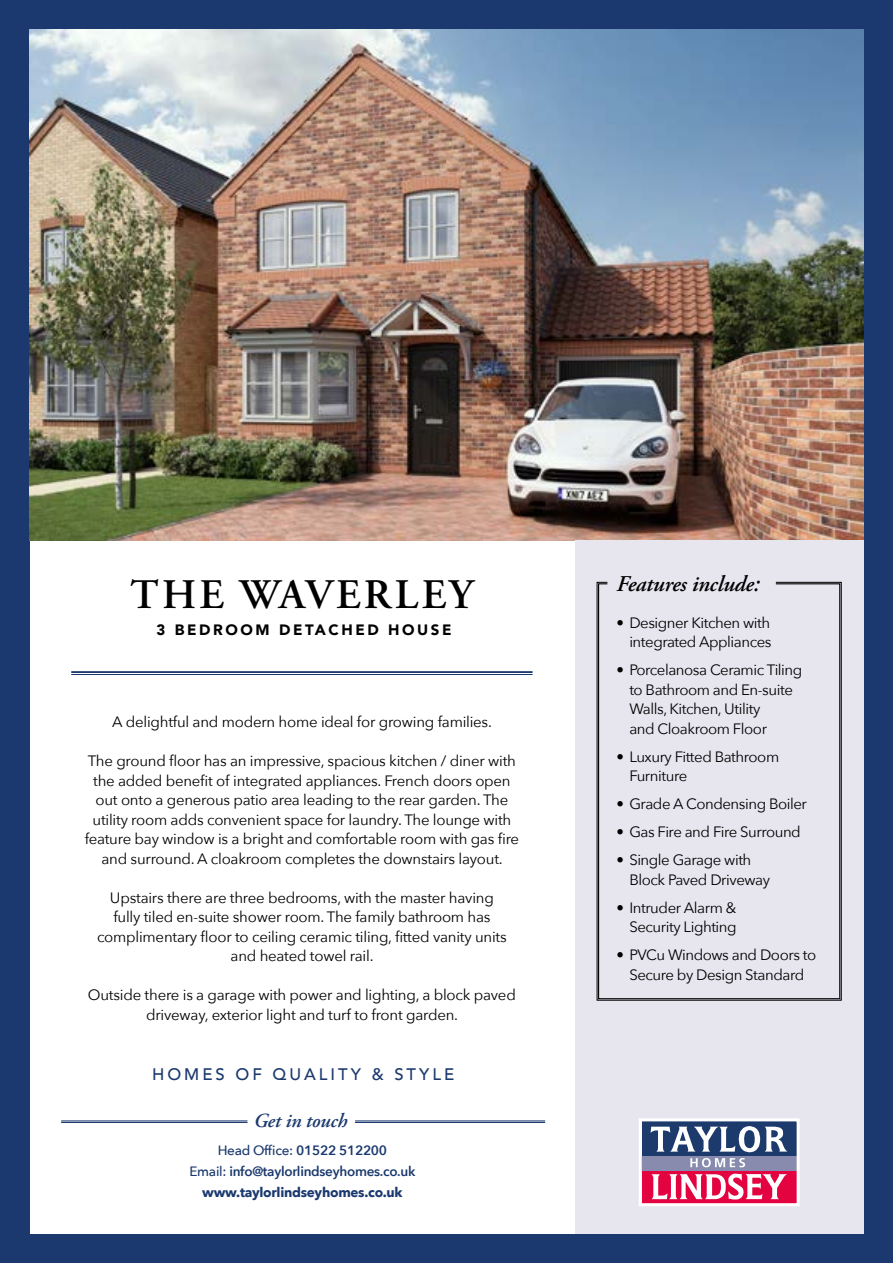
<style>
.page{position:relative;width:893px;height:1263px;background:#1b396e}
.page>*{position:absolute;margin:0;border:0;box-sizing:border-box;transform-origin:0 0}
.t1{font:600 42px "Adobe Garamond Pro";letter-spacing:.08em;color:#000}
.t2{font:italic 600 22.5px "Adobe Garamond Pro";letter-spacing:-.01em;color:#000}
.t3{font:italic 600 19.95px "Adobe Garamond Pro";letter-spacing:-.01em;color:#1b396e}
.t4{font:500 16.65px "Avenir";letter-spacing:.18em;color:#1b396e}
.t5{font:15px/19.5px "Avenir Next";letter-spacing:-.015em;color:#000;text-align:center}
.t6{font:900 15px "Avenir";letter-spacing:.17em;color:#000}
.t7{font:600 13.5px/21px "Avenir Next";letter-spacing:-.02em;color:#1b396e;text-align:center}
.s1{font-weight:500}
.s2{font-weight:700}
</style>
<div class="page">
<div style="left:30px;top:507px;width:546px;height:726px;background:#fff"></div>
<img style="left:30px;top:30px;width:833px;height:510px">
<div style="left:575px;top:540px;width:288px;height:693px;background:#e7e6ef"></div>
<hr style="left:71px;top:671px;width:462px;height:2px;background:#1b396e">
<hr style="left:71px;top:674px;width:462px;height:1px;background:#1b396e">
<svg style="left:639px;top:1118px;width:161px;height:88px;background:#a6799b"></svg>
<hr style="left:61px;top:1122px;width:186px;height:1px;background:#1b396e">
<hr style="left:61px;top:1121px;width:186px;height:1px;background:#1b396e">
<hr style="left:355px;top:1122px;width:190px;height:1px;background:#1b396e">
<hr style="left:355px;top:1121px;width:190px;height:1px;background:#1b396e">
<svg style="left:597px;top:582px;width:245px;height:418px"></svg>
<h1 class="t1" style="left:130px;top:571px;width:345px">THE WAVERLEY</h1>
<p class="t6" style="left:157px;top:617px;width:296px">3 BEDROOM DETACHED HOUSE</p>
<p class="t5" style="left:112px;top:711px;width:381px">A delightful and modern home ideal for growing families.</p>
<p class="t5" style="left:85px;top:750px;width:436px">The ground floor has an impressive, spacious kitchen / diner with the added benefit of integrated appliances. French doors open out onto a generous patio area leading to the rear garden. The utility room adds convenient space for laundry. The lounge with feature bay window is a bright and comfortable room with gas fire and surround. A cloakroom completes the downstairs layout.</p>
<p class="t5" style="left:97px;top:887px;width:411px">Upstairs there are three bedrooms, with the master having fully tiled en-suite shower room. The family bathroom has complimentary floor to ceiling ceramic tiling, fitted vanity units and heated towel rail.</p>
<p class="t5" style="left:88px;top:984px;width:429px">Outside there is a garage with power and lighting, a block paved driveway, exterior light and turf to front garden.</p>
<p class="t4" style="left:152px;top:1059px;width:304px">HOMES OF QUALITY &amp; STYLE</p>
<h3 class="t3" style="left:254px;top:1109px;width:95px">Get in touch</h3>
<p class="t7" style="left:189px;top:1139px;width:228px"><span class="s1">Head Office:</span> 01522 512200<br><span class="s1">Email:</span> info@taylorlindseyhomes.co.uk <span class="s2">www.taylorlindseyhomes.co.uk</span></p>
<h2 class="t2" style="left:617px;top:571px;width:144px">Features include:</h2>
<p class="t5" style="left:617px;top:612px;width:157px;text-align:right">• Designer Kitchen with integrated Appliances</p>
<p class="t5" style="left:629px;top:660px;width:174px;text-align:left;text-indent:-13px">• Porcelanosa Ceramic Tiling to Bathroom and En-suite<br>Walls, Kitchen, Utility<br>and Cloakroom Floor</p>
<p class="t5" style="left:629px;top:746px;width:151px;text-align:left;text-indent:-13px">• Luxury Fitted Bathroom<br>Furniture</p>
<p class="t5" style="left:617px;top:794px;width:192px">• Grade A Condensing Boiler</p>
<p class="t5" style="left:617px;top:822px;width:186px">• Gas Fire and Fire Surround</p>
<p class="t5" style="left:629px;top:850px;width:142px;text-align:left;text-indent:-13px">• Single Garage with<br>Block Paved Driveway</p>
<p class="t5" style="left:617px;top:897px;width:122px;text-align:right">• Intruder Alarm &amp;<br>Security Lighting</p>
<p class="t5" style="left:617px;top:945px;width:201px">• PVCu Windows and Doors to<br>Secure by Design Standard</p>
</div>
